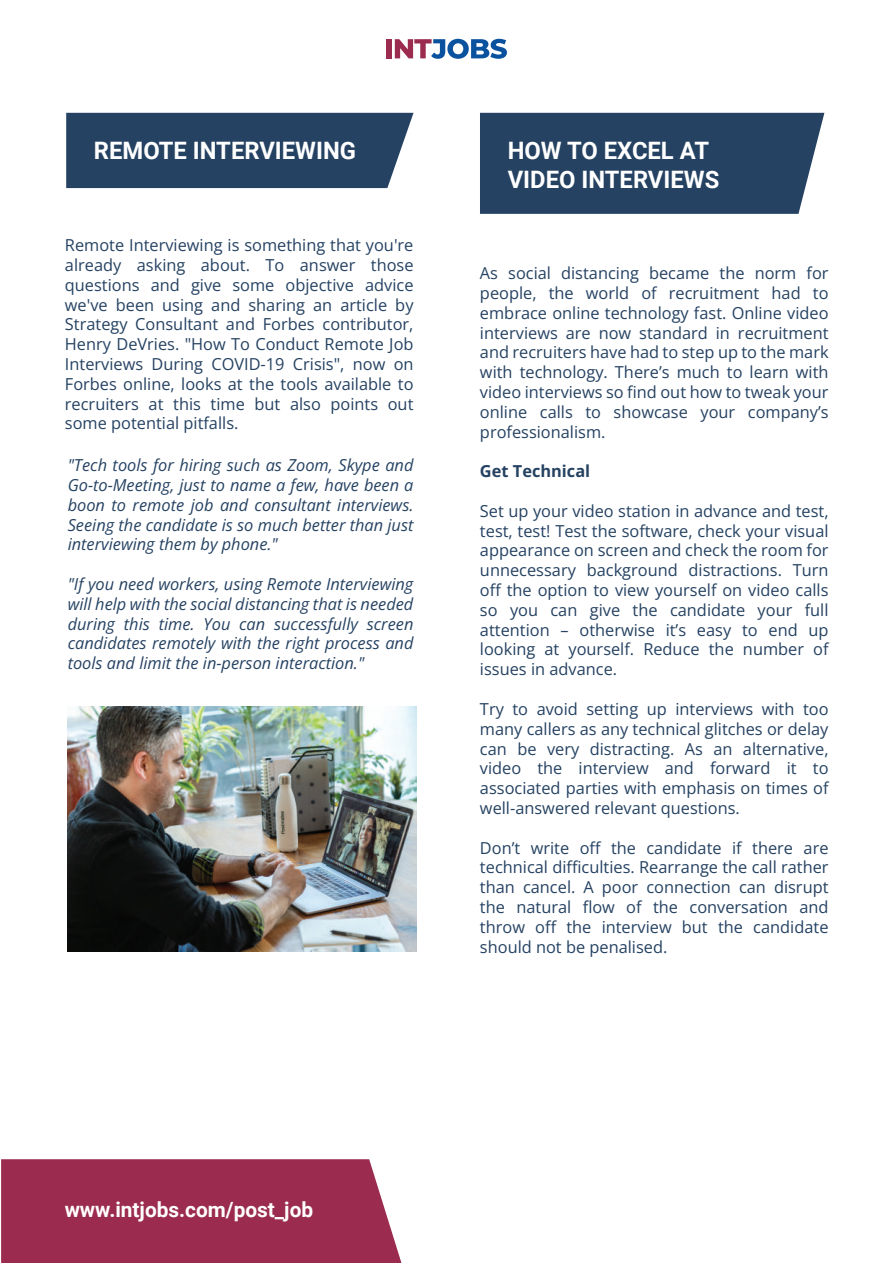
<style>
.page{position:relative;width:893px;height:1263px;background:#fff}
.page>*{position:absolute;margin:0;border:0;box-sizing:border-box;transform-origin:0 0}
.t1{font:700 24px/28.8px "Roboto";color:#fff}
.t2{font:700 21px "Roboto";color:#fff}
.t3{font:16.5px/19.8px "Open Sans";color:#254262;text-align:justify}
.t4{font:italic 16.5px/19.8px "Open Sans";color:#254262;text-align:justify}
.t5{font:700 16.5px "Open Sans";color:#254262}
</style>
<div class="page">
<img style="left:68px;top:706px;width:348px;height:246px">
<div style="left:66px;top:113px;width:348px;height:75px;background:#254262"></div>
<div style="left:480px;top:113px;width:344px;height:101px;background:#254262"></div>
<div style="left:1px;top:1159px;width:400px;height:104px;background:#9b2c4f"></div>
<div style="left:386px;top:39px;width:5px;height:19px;background:#9b2c4f"></div>
<svg style="left:395px;top:39px;width:112px;height:20px"></svg>
<h1 class="t1" style="left:94px;top:135px;width:264px">REMOTE INTERVIEWING</h1>
<h1 class="t1" style="left:508px;top:135px;width:213px">HOW TO EXCEL AT<br>VIDEO INTERVIEWS</h1>
<p class="t3" style="left:65px;top:235px;width:350px">Remote Interviewing is something that you're already asking about. To answer those questions and give some objective advice we've been using and sharing an article by Strategy Consultant and Forbes contributor, Henry DeVries. "How To Conduct Remote Job Interviews During COVID-19 Crisis", now on Forbes online, looks at the tools available to recruiters at this time but also points out some potential pitfalls.</p>
<p class="t4" style="left:68px;top:455px;width:347px">"Tech tools for hiring such as Zoom, Skype and Go-to-Meeting, just to name a few, have been a boon to remote job and consultant interviews.<br>Seeing the candidate is so much better than just interviewing them by phone."</p>
<p class="t4" style="left:68px;top:573px;width:347px">"If you need workers, using Remote Interviewing will help with the social distancing that is needed during this time. You can successfully screen candidates remotely with the right process and tools and limit the in-person interaction."</p>
<p class="t3" style="left:480px;top:263px;width:350px">As social distancing became the norm for people, the world of recruitment had to embrace online technology fast. Online video interviews are now standard in recruitment and recruiters have had to step up to the mark with technology. There’s much to learn with video interviews so find out how to tweak your online calls to showcase your company’s professionalism.</p>
<p class="t5" style="left:480px;top:460px;width:112px">Get Technical</p>
<p class="t3" style="left:480px;top:501px;width:350px">Set up your video station in advance and test, test, test! Test the software, check your visual appearance on screen and check the room for unnecessary background distractions. Turn off the option to view yourself on video calls so you can give the candidate your full attention – otherwise it’s easy to end up looking at yourself. Reduce the number of issues in advance.</p>
<p class="t3" style="left:480px;top:699px;width:350px">Try to avoid setting up interviews with too many callers as any technical glitches or delay can be very distracting. As an alternative, video the interview and forward it to associated parties with emphasis on times of well-answered relevant questions.</p>
<p class="t3" style="left:480px;top:837px;width:350px">Don’t write off the candidate if there are technical difficulties. Rearrange the call rather than cancel. A poor connection can disrupt the natural flow of the conversation and throw off the interview but the candidate should not be penalised.</p>
<p class="t2" style="left:65px;top:1195px;width:250px">www.intjobs.com/post_job</p>
</div>
